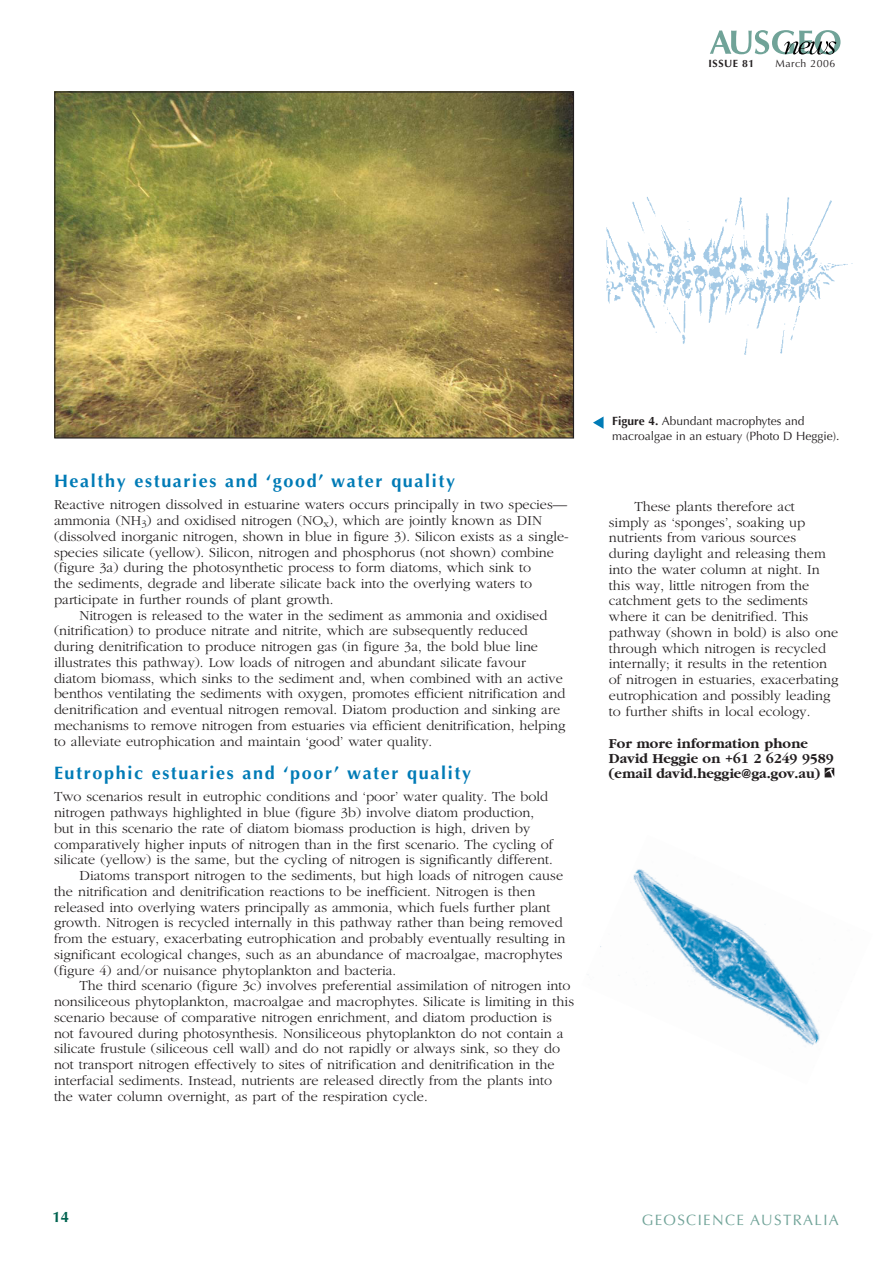
<style>
.page{position:relative;width:893px;height:1263px;background:#fff}
.page>*{position:absolute;margin:0;border:0;box-sizing:border-box;transform-origin:0 0}
.t1{font:700 18px "Optima";letter-spacing:.09em;color:#007bb6}
.t2{font:15px "Optima";letter-spacing:.09em;color:#70a398}
.t3{font:700 15px "Optima";color:#006350}
.t4{font:300 14.25px/15.8px "Garamond";color:#231f20}
.t5{font:700 14.25px/15px "Garamond";color:#231f20}
.t6{font:12px/14.2px "Optima";color:#231f20}
.t7{font:10.5px "Optima";letter-spacing:.05em;color:#231f20}
.t8{font:700 10.5px "Optima";letter-spacing:.05em;color:#231f20}
.s1{font-weight:700}
</style>
<div class="page">
<svg style="left:710px;top:30px;width:130px;height:25px"></svg>
<img style="left:56px;top:93px;width:516px;height:343px">
<svg style="left:825px;top:768px;width:9px;height:9px"></svg>
<img style="left:600px;top:869px;width:220px;height:177px">
<img style="left:606px;top:197px;width:247px;height:158px">
<svg style="left:593px;top:416px;width:11px;height:13px"></svg>
<p class="t8" style="left:709px;top:57px;width:47px">ISSUE 81</p>
<p class="t7" style="left:775px;top:57px;width:61px">March 2006</p>
<p class="t1" style="left:54px;top:471px;width:403px">Healthy estuaries and ‘good’ water quality</p>
<p class="t4" style="left:54px;top:497px;width:515px">Reactive nitrogen dissolved in estuarine waters occurs principally in two species—</p>
<p class="t4" style="left:54px;top:513px;width:490px">ammonia (NH<sub>3</sub>) and oxidised nitrogen (NO<sub>x</sub>), which are jointly known as DIN</p>
<p class="t4" style="left:54px;top:529px;width:516px">(dissolved inorganic nitrogen, shown in blue in figure 3). Silicon exists as a single-</p>
<p class="t4" style="left:54px;top:544px;width:502px">species silicate (yellow). Silicon, nitrogen and phosphorus (not shown) combine</p>
<p class="t4" style="left:54px;top:560px;width:479px">(figure 3a) during the photosynthetic process to form diatoms, which sink to</p>
<p class="t4" style="left:54px;top:576px;width:480px">the sediments, degrade and liberate silicate back into the overlying waters to</p>
<p class="t4" style="left:54px;top:592px;width:281px">participate in further rounds of plant growth.</p>
<p class="t4" style="left:80px;top:607px;width:469px">Nitrogen is released to the water in the sediment as ammonia and oxidised</p>
<p class="t4" style="left:54px;top:623px;width:475px">(nitrification) to produce nitrate and nitrite, which are subsequently reduced</p>
<p class="t4" style="left:54px;top:639px;width:486px">during denitrification to produce nitrogen gas (in figure 3a, the bold blue line</p>
<p class="t4" style="left:54px;top:655px;width:473px">illustrates this pathway). Low loads of nitrogen and abundant silicate favour</p>
<p class="t4" style="left:54px;top:670px;width:510px">diatom biomass, which sinks to the sediment and, when combined with an active</p>
<p class="t4" style="left:54px;top:686px;width:513px">benthos ventilating the sediments with oxygen, promotes efficient nitrification and</p>
<p class="t4" style="left:54px;top:702px;width:508px">denitrification and eventual nitrogen removal. Diatom production and sinking are</p>
<p class="t4" style="left:54px;top:718px;width:513px">mechanisms to remove nitrogen from estuaries via efficient denitrification, helping</p>
<p class="t4" style="left:54px;top:733px;width:380px">to alleviate eutrophication and maintain ‘good’ water quality.</p>
<p class="t1" style="left:54px;top:762px;width:418px">Eutrophic estuaries and ‘poor’ water quality</p>
<p class="t4" style="left:54px;top:789px;width:496px">Two scenarios result in eutrophic conditions and ‘poor’ water quality. The bold</p>
<p class="t4" style="left:54px;top:805px;width:482px">nitrogen pathways highlighted in blue (figure 3b) involve diatom production,</p>
<p class="t4" style="left:54px;top:821px;width:478px">but in this scenario the rate of diatom biomass production is high, driven by</p>
<p class="t4" style="left:54px;top:836px;width:501px">comparatively higher inputs of nitrogen than in the first scenario. The cycling of</p>
<p class="t4" style="left:54px;top:852px;width:500px">silicate (yellow) is the same, but the cycling of nitrogen is significantly different.</p>
<p class="t4" style="left:80px;top:868px;width:485px">Diatoms transport nitrogen to the sediments, but high loads of nitrogen cause</p>
<p class="t4" style="left:54px;top:884px;width:483px">the nitrification and denitrification reactions to be inefficient. Nitrogen is then</p>
<p class="t4" style="left:54px;top:899px;width:498px">released into overlying waters principally as ammonia, which fuels further plant</p>
<p class="t4" style="left:54px;top:915px;width:510px">growth. Nitrogen is recycled internally in this pathway rather than being removed</p>
<p class="t4" style="left:54px;top:931px;width:513px">from the estuary, exacerbating eutrophication and probably eventually resulting in</p>
<p class="t4" style="left:54px;top:947px;width:510px">significant ecological changes, such as an abundance of macroalgae, macrophytes</p>
<p class="t4" style="left:54px;top:962px;width:344px">(figure 4) and/or nuisance phytoplankton and bacteria.</p>
<p class="t4" style="left:80px;top:978px;width:492px">The third scenario (figure 3c) involves preferential assimilation of nitrogen into</p>
<p class="t4" style="left:54px;top:994px;width:521px">nonsiliceous phytoplankton, macroalgae and macrophytes. Silicate is limiting in this</p>
<p class="t4" style="left:54px;top:1010px;width:499px">scenario because of comparative nitrogen enrichment, and diatom production is</p>
<p class="t4" style="left:54px;top:1025px;width:511px">not favoured during photosynthesis. Nonsiliceous phytoplankton do not contain a</p>
<p class="t4" style="left:54px;top:1041px;width:507px">silicate frustule (siliceous cell wall) and do not rapidly or always sink, so they do</p>
<p class="t4" style="left:54px;top:1057px;width:502px">not transport nitrogen effectively to sites of nitrification and denitrification in the</p>
<p class="t4" style="left:54px;top:1073px;width:500px">interfacial sediments. Instead, nutrients are released directly from the plants into</p>
<p class="t4" style="left:54px;top:1088px;width:375px">the water column overnight, as part of the respiration cycle.</p>
<p class="t6" style="left:612px;top:414px;width:229px"><span class="s1">Figure 4.</span> Abundant macrophytes and macroalgae in an estuary (Photo D Heggie).</p>
<p class="t4" style="left:609px;top:499px;width:231px;text-indent:26px">These plants therefore act simply as ‘sponges’, soaking up nutrients from various sources during daylight and releasing them into the water column at night. In this way, little nitrogen from the catchment gets to the sediments where it can be denitrified. This pathway (shown in bold) is also one through which nitrogen is recycled internally; it results in the retention of nitrogen in estuaries, exacerbating eutrophication and possibly leading to further shifts in local ecology.</p>
<p class="t5" style="left:609px;top:736px;width:226px">For more information phone<br>David Heggie on +61 2 6249 9589 (email david.heggie@ga.gov.au)</p>
<p class="t3" style="left:52px;top:1208px;width:18px">14</p>
<p class="t2" style="left:642px;top:1211px;width:199px">GEOSCIENCE AUSTRALIA</p>
</div>
